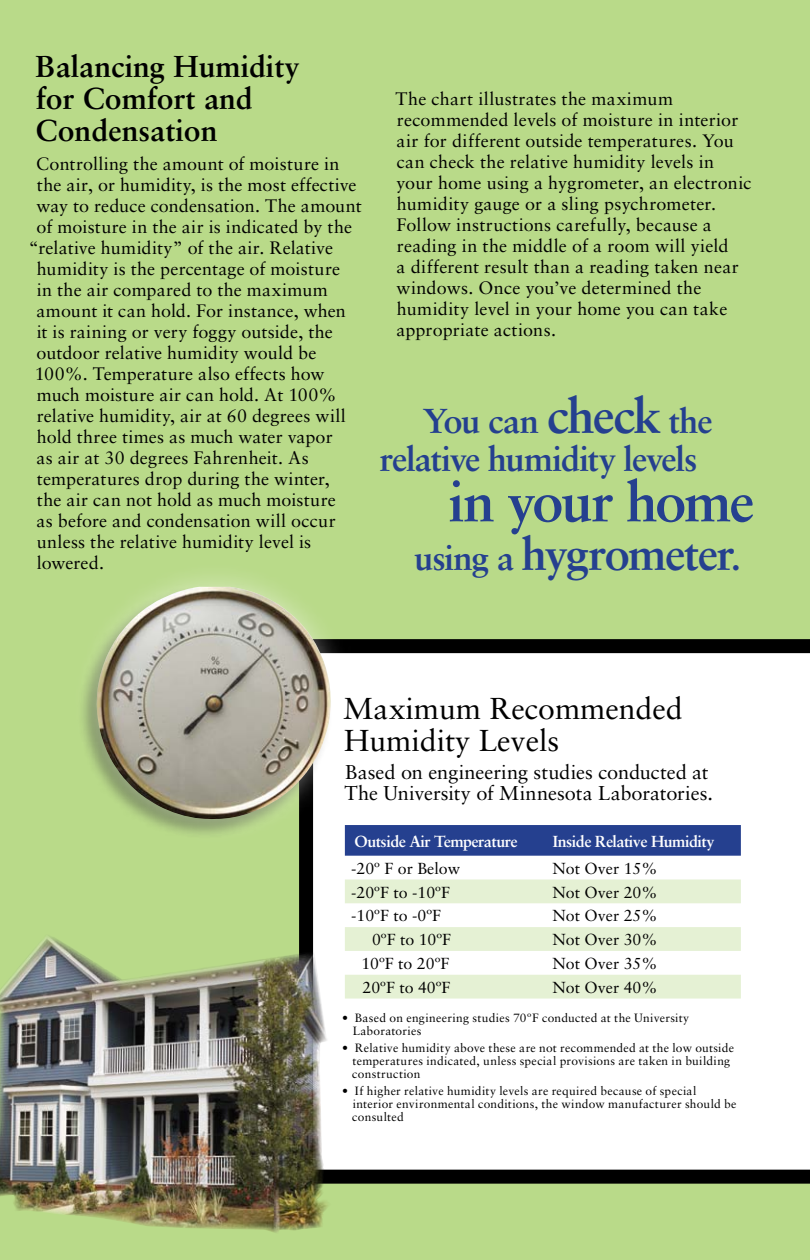
<style>
.page{position:relative;width:810px;height:1260px;background:#b9da89}
.page>*{position:absolute;margin:0;border:0;box-sizing:border-box;transform-origin:0 0}
.t1{font:700 56.8px "Sabon";letter-spacing:-.045em;color:#25408f}
.t2{font:700 46.2px "Sabon";letter-spacing:-.04em;color:#25408f}
.t3{font:700 34.6px/38.6px "Sabon";letter-spacing:-.035em;color:#25408f}
.t4{font:700 30.2px/32px "Sabon";color:#000}
.t5{font:30.2px/31.2px "Sabon";color:#000}
.t6{font:20px/21px "Sabon";color:#000}
.t7{font:18px/21px "Sabon";letter-spacing:.01em;color:#000}
.t8{font:16px "Sabon";color:#000}
.t9{font:700 16px "Sabon";letter-spacing:-.03em;color:#fff}
.t10{font:12px/13px "Sabon";letter-spacing:.02em;color:#000}
.s1{font-size:49.8px}
.s2{font-size:34.6px}
</style>
<div class="page">
<svg style="left:299px;top:639px;width:511px;height:545px;background:#ececec"></svg>
<div style="left:345px;top:825px;width:396px;height:31px;background:#25408f"></div>
<svg style="left:345px;top:879px;width:396px;height:120px;background:#eff6e5"></svg>
<div style="left:69px;top:559px;width:287px;height:285px;background:#fff;opacity:.45"></div>
<img style="left:96px;top:587px;width:235px;height:232px">
<img style="left:0;top:933px;width:332px;height:300px">
<h3 class="t4" style="left:36px;top:50px;width:265px">Balancing Humidity for Comfort and<br>Condensation</h3>
<p class="t7" style="left:36px;top:153px;width:305px">Controlling the amount of moisture in</p>
<p class="t7" style="left:37px;top:174px;width:321px">the air, or humidity, is the most effective</p>
<p class="t7" style="left:36px;top:195px;width:327px">way to reduce condensation. The amount</p>
<p class="t7" style="left:37px;top:216px;width:317px">of moisture in the air is indicated by the</p>
<p class="t7" style="left:29px;top:237px;width:306px">“relative humidity” of the air. Relative</p>
<p class="t7" style="left:37px;top:258px;width:305px">humidity is the percentage of moisture</p>
<p class="t7" style="left:37px;top:279px;width:293px">in the air compared to the maximum</p>
<p class="t7" style="left:37px;top:300px;width:311px">amount it can hold. For instance, when</p>
<p class="t7" style="left:37px;top:321px;width:298px">it is raining or very foggy outside, the</p>
<p class="t7" style="left:37px;top:342px;width:282px">outdoor relative humidity would be</p>
<p class="t7" style="left:35px;top:363px;width:291px">100%. Temperature also effects how</p>
<p class="t7" style="left:37px;top:384px;width:301px">much moisture air can hold. At 100%</p>
<p class="t7" style="left:37px;top:405px;width:310px">relative humidity, air at 60 degrees will</p>
<p class="t7" style="left:37px;top:426px;width:297px">hold three times as much water vapor</p>
<p class="t7" style="left:37px;top:447px;width:274px">as air at 30 degrees Fahrenheit. As</p>
<p class="t7" style="left:37px;top:468px;width:294px">temperatures drop during the winter,</p>
<p class="t7" style="left:37px;top:489px;width:300px">the air can not hold as much moisture</p>
<p class="t7" style="left:37px;top:510px;width:301px">as before and condensation will occur</p>
<p class="t7" style="left:37px;top:531px;width:276px">unless the relative humidity level is</p>
<p class="t7" style="left:37px;top:552px;width:69px">lowered.</p>
<p class="t7" style="left:396px;top:88px;width:358px">The chart illustrates the maximum recommended levels of moisture in interior air for different outside temperatures. You can check the relative humidity levels in your home using a hygrometer, an electronic humidity gauge or a sling psychrometer.<br>Follow instructions carefully, because a reading in the middle of a room will yield<br>a different result than a reading taken near windows. Once you’ve determined the humidity level in your home you can take appropriate actions.</p>
<h3 class="t3" style="left:380px;top:400px;width:334px;text-indent:43px">You can <span class="s1">check</span> the relative humidity levels</h3>
<h1 class="t1" style="left:449px;top:467px;width:307px">in your home</h1>
<h2 class="t2" style="left:414px;top:525px;width:328px"><span class="s2">using a</span> hygrometer<span class="s2">.</span></h2>
<h3 class="t5" style="left:343px;top:693px;width:341px">Maximum Recommended<br>Humidity Levels</h3>
<p class="t6" style="left:344px;top:761px;width:370px">Based on engineering studies conducted at<br>The University of Minnesota Laboratories.</p>
<p class="t9" style="left:355px;top:831px;width:165px">Outside Air Temperature</p>
<p class="t9" style="left:553px;top:831px;width:163px">Inside Relative Humidity</p>
<p class="t8" style="left:351px;top:859px;width:110px">-20º F or Below</p>
<p class="t8" style="left:553px;top:859px;width:106px">Not Over 15%</p>
<p class="t8" style="left:351px;top:882px;width:100px">-20ºF to -10ºF</p>
<p class="t8" style="left:553px;top:882px;width:106px">Not Over 20%</p>
<p class="t8" style="left:351px;top:906px;width:91px">-10ºF to -0ºF</p>
<p class="t8" style="left:553px;top:906px;width:106px">Not Over 25%</p>
<p class="t8" style="left:372px;top:930px;width:81px">0ºF to 10ºF</p>
<p class="t8" style="left:553px;top:930px;width:106px">Not Over 30%</p>
<p class="t8" style="left:361px;top:954px;width:90px">10ºF to 20ºF</p>
<p class="t8" style="left:553px;top:954px;width:106px">Not Over 35%</p>
<p class="t8" style="left:362px;top:978px;width:90px">20ºF to 40ºF</p>
<p class="t8" style="left:553px;top:978px;width:106px">Not Over 40%</p>
<p class="t10" style="left:353px;top:1011px;width:338px;text-indent:-10px">• Based on engineering studies 70ºF conducted at the University<br>Laboratories</p>
<p class="t10" style="left:352px;top:1041px;width:383px;text-indent:-10px">• Relative humidity above these are not recommended at the low outside temperatures indicated, unless special provisions are taken in building construction</p>
<p class="t10" style="left:352px;top:1084px;width:386px;text-indent:-10px">• If higher relative humidity levels are required because of special interior environmental conditions, the window manufacturer should be consulted</p>
</div>
